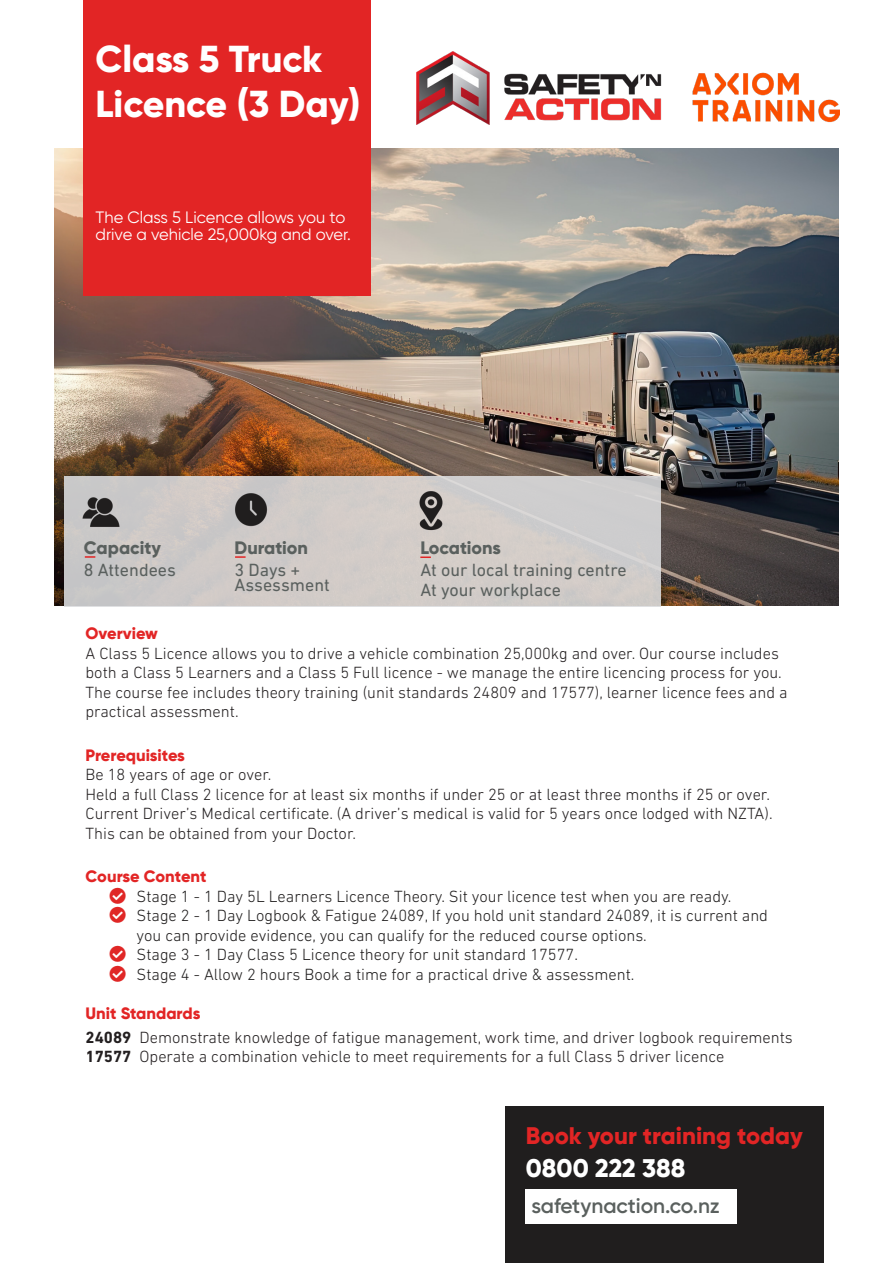
<style>
.page{position:relative;width:893px;height:1263px;background:#fff}
.page>*{position:absolute;margin:0;border:0;box-sizing:border-box;transform-origin:0 0}
.t1{font:800 37.5px "Gilroy";color:#fff}
.Content_Source_Sans_7_Gray{font:800 25.5px "Gilroy";color:#fff}
.Content_Titillium_23_Bold_White{font:800 24px "Gilroy";color:#e22525}
.Content_Titillium_23_Bold_White-2{font:600 21px "Gilroy";color:#5a605e}
.Content_Source_Sans_6_Gray{font:18px/15px "DIN Next LT Pro";color:#5a605e}
.Content_Source_Sans_6_Gray-2{font:800 18px "Gilroy";color:#5a605e}
.t2{font:300 16.5px/19.5px "DIN Next LT Pro";color:#231f20}
.t3{font:300 16.5px/19.5px "DIN Next LT Pro";color:#201e1e}
.Content_Titillium_11_SBold_Blue{font:16.5px/16.5px "Gilroy";color:#fff}
.Subheadings{font:800 16.5px "Gilroy";color:#e22525}
.s1{font-weight:700}
</style>
<div class="page">
<div style="left:505px;top:1106px;width:318px;height:157px;background:#201e1e"></div>
<img style="left:54px;top:149px;width:784px;height:456px">
<div style="left:64px;top:476px;width:596px;height:130px;background:#d0ccc8"></div>
<img style="left:64px;top:574px;width:481px;height:32px">
<img style="left:419px;top:491px;width:24px;height:40px">
<img style="left:234px;top:493px;width:34px;height:33px">
<img style="left:82px;top:497px;width:38px;height:31px">
<svg style="left:85px;top:556px;width:10px;height:2px"></svg>
<svg style="left:235px;top:556px;width:11px;height:2px"></svg>
<svg style="left:420px;top:556px;width:11px;height:2px"></svg>
<div style="left:84px;top:0;width:287px;height:296px;background:#e22525"></div>
<div style="left:526px;top:1189px;width:211px;height:34px;background:#fff"></div>
<img style="left:416px;top:52px;width:424px;height:72px">
<p class="t1" style="left:96px;top:36px;width:228px">Class 5 Truck</p>
<p class="t1" style="left:96px;top:81px;width:267px">Licence (3 Day)</p>
<p class="Content_Titillium_11_SBold_Blue" style="left:96px;top:209px;width:257px">The Class 5 Licence allows you to drive a vehicle 25,000kg and over.</p>
<p class="Content_Source_Sans_6_Gray-2" style="left:84px;top:536px;width:79px">Capacity</p>
<p class="Content_Source_Sans_6_Gray" style="left:84px;top:562px;width:94px">8 Attendees</p>
<p class="Content_Source_Sans_6_Gray-2" style="left:234px;top:536px;width:75px">Duration</p>
<p class="Content_Source_Sans_6_Gray" style="left:234px;top:562px;width:97px">3 Days +<br>Assessment</p>
<p class="Content_Source_Sans_6_Gray-2" style="left:420px;top:536px;width:82px">Locations</p>
<p class="Content_Source_Sans_6_Gray" style="left:420px;top:562px;width:208px">At our local training centre</p>
<p class="Content_Source_Sans_6_Gray" style="left:420px;top:582px;width:142px">At your workplace</p>
<p class="Subheadings" style="left:86px;top:623px;width:74px">Overview</p>
<p class="t2" style="left:86px;top:643px;width:704px">A Class 5 Licence allows you to drive a vehicle combination 25,000kg and over. Our course includes both a Class 5 Learners and a Class 5 Full licence - we manage the entire licencing process for you.<br>The course fee includes theory training (unit standards 24809 and 17577), learner licence fees and a practical assessment.</p>
<p class="Subheadings" style="left:86px;top:744px;width:101px">Prerequisites</p>
<p class="t2" style="left:86px;top:764px;width:187px">Be 18 years of age or over.</p>
<p class="t2" style="left:86px;top:784px;width:686px">Held a full Class 2 licence for at least six months if under 25 or at least three months if 25 or over.</p>
<p class="t2" style="left:86px;top:803px;width:689px">Current Driver’s Medical certificate. (A driver’s medical is valid for 5 years once lodged with NZTA).<br>This can be obtained from your Doctor.</p>
<p class="Subheadings" style="left:86px;top:866px;width:123px">Course Content</p>
<p class="t3" style="left:137px;top:886px;width:596px">Stage 1 - 1 Day 5L Learners Licence Theory. Sit your licence test when you are ready.</p>
<p class="t3" style="left:137px;top:905px;width:633px">Stage 2 - 1 Day Logbook &amp; Fatigue 24089, If you hold unit standard 24089, it is current and you can provide evidence, you can qualify for the reduced course options.</p>
<p class="t3" style="left:137px;top:944px;width:443px">Stage 3 - 1 Day Class 5 Licence theory for unit standard 17577.</p>
<p class="t3" style="left:137px;top:964px;width:499px">Stage 4 - Allow 2 hours Book a time for a practical drive &amp; assessment.</p>
<p class="Subheadings" style="left:86px;top:1002px;width:116px">Unit Standards</p>
<p class="t2" style="left:86px;top:1027px;width:709px"><span class="s1">24089</span> Demonstrate knowledge of fatigue management, work time, and driver logbook requirements</p>
<p class="t2" style="left:86px;top:1046px;width:640px"><span class="s1">17577</span> Operate a combination vehicle to meet requirements for a full Class 5 driver licence</p>
<p class="Content_Titillium_23_Bold_White" style="left:526px;top:1120px;width:278px">Book your training today</p>
<p class="Content_Source_Sans_7_Gray" style="left:526px;top:1152px;width:161px">0800 222 388</p>
<p class="Content_Titillium_23_Bold_White-2" style="left:531px;top:1193px;width:190px">safetynaction.co.nz</p>
</div>
